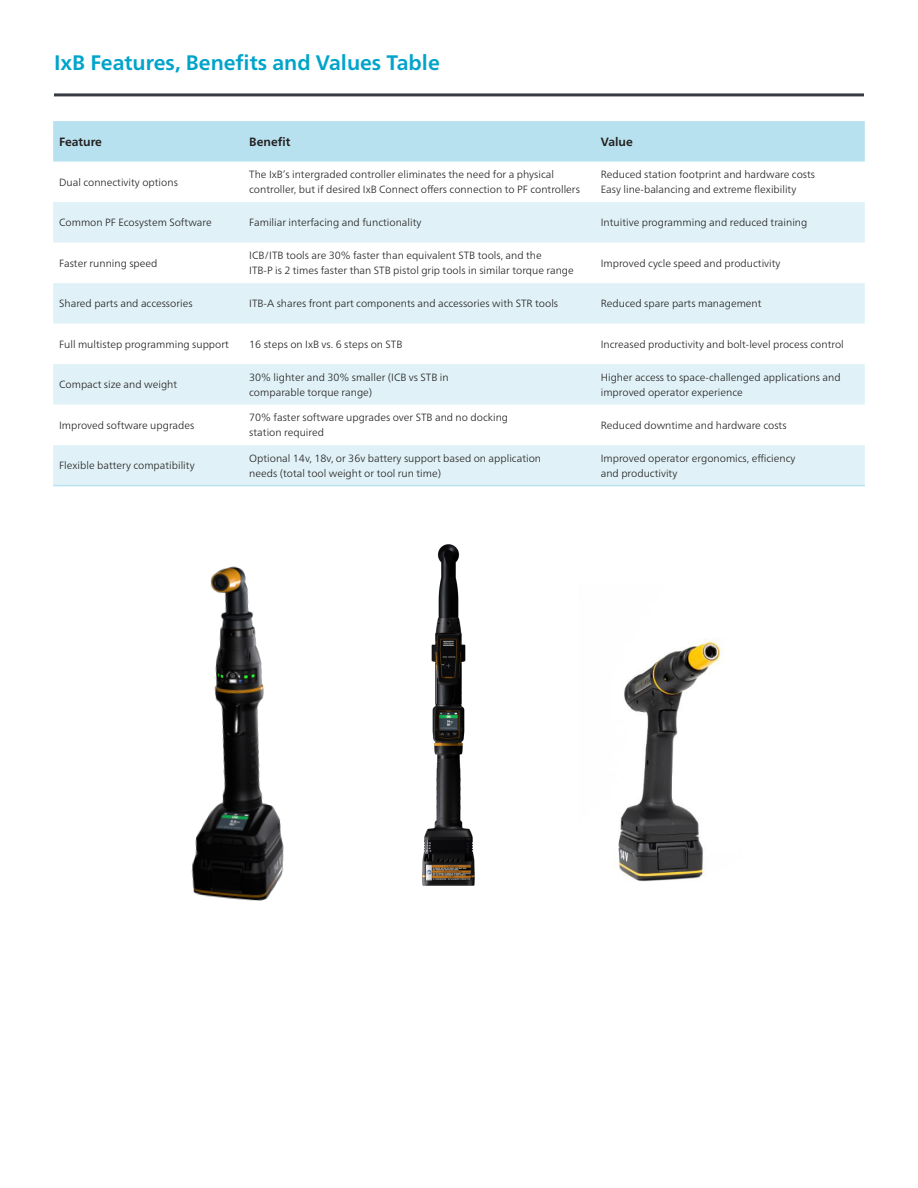
<style>
.page{position:relative;width:918px;height:1188px;background:#fff}
.page>*{position:absolute;margin:0;border:0;box-sizing:border-box;transform-origin:0 0}
.Section_Header_Left_Black{font:700 21px "Neue Frutiger World";color:#00a4ca}
.Chart_Header{font:700 12px "Neue Frutiger World";color:#231f20}
.t1{font:300 10.5px/15px "Neue Frutiger World";color:#231f20}
</style>
<div class="page">
<div style="left:53px;top:121px;width:812px;height:41px;background:#b7e1ee"></div>
<svg style="left:53px;top:202px;width:812px;height:283px;fill:#e0f2f7"></svg>
<hr style="left:53px;top:485px;width:190px;height:1px;background:#b7e1ee">
<hr style="left:243px;top:485px;width:352px;height:1px;background:#b7e1ee">
<hr style="left:595px;top:485px;width:270px;height:1px;background:#b7e1ee">
<img style="left:191px;top:566px;width:93px;height:335px">
<img style="left:614px;top:638px;width:109px;height:244px">
<img style="left:422px;top:544px;width:53px;height:342px">
<hr style="left:54px;top:93px;width:810px;height:3px;background:#353b40">
<p class="Section_Header_Left_Black" style="left:54px;top:44px;width:387px">IxB Features, Benefits and Values Table</p>
<p class="Chart_Header" style="left:59px;top:131px;width:44px">Feature</p>
<p class="Chart_Header" style="left:249px;top:131px;width:43px">Benefit</p>
<p class="Chart_Header" style="left:601px;top:131px;width:34px">Value</p>
<p class="t1" style="left:59px;top:175px;width:120px">Dual connectivity options</p>
<p class="t1" style="left:249px;top:167px;width:332px">The IxB’s intergraded controller eliminates the need for a physical controller, but if desired IxB Connect offers connection to PF controllers</p>
<p class="t1" style="left:601px;top:167px;width:216px">Reduced station footprint and hardware costs</p>
<p class="t1" style="left:601px;top:182px;width:197px">Easy line-balancing and extreme flexibility</p>
<p class="t1" style="left:59px;top:215px;width:154px">Common PF Ecosystem Software</p>
<p class="t1" style="left:249px;top:215px;width:174px">Familiar interfacing and functionality</p>
<p class="t1" style="left:601px;top:215px;width:208px">Intuitive programming and reduced training</p>
<p class="t1" style="left:59px;top:256px;width:100px">Faster running speed</p>
<p class="t1" style="left:249px;top:248px;width:326px">ICB/ITB tools are 30% faster than equivalent STB tools, and the<br>ITB-P is 2 times faster than STB pistol grip tools in similar torque range</p>
<p class="t1" style="left:601px;top:256px;width:181px">Improved cycle speed and productivity</p>
<p class="t1" style="left:59px;top:296px;width:135px">Shared parts and accessories</p>
<p class="t1" style="left:249px;top:296px;width:310px">ITB-A shares front part components and accessories with STR tools</p>
<p class="t1" style="left:601px;top:296px;width:162px">Reduced spare parts management</p>
<p class="t1" style="left:59px;top:337px;width:171px">Full multistep programming support</p>
<p class="t1" style="left:249px;top:337px;width:155px">16 steps on IxB vs. 6 steps on STB</p>
<p class="t1" style="left:601px;top:337px;width:245px">Increased productivity and bolt-level process control</p>
<p class="t1" style="left:59px;top:377px;width:120px">Compact size and weight</p>
<p class="t1" style="left:249px;top:370px;width:201px">30% lighter and 30% smaller (ICB vs STB in comparable torque range)</p>
<p class="t1" style="left:601px;top:370px;width:241px">Higher access to space-challenged applications and</p>
<p class="t1" style="left:601px;top:385px;width:143px">improved operator experience</p>
<p class="t1" style="left:59px;top:418px;width:137px">Improved software upgrades</p>
<p class="t1" style="left:59px;top:458px;width:137px">Flexible battery compatibility</p>
<p class="t1" style="left:249px;top:410px;width:260px">70% faster software upgrades over STB and no docking</p>
<p class="t1" style="left:249px;top:425px;width:76px">station required</p>
<p class="t1" style="left:249px;top:451px;width:293px">Optional 14v, 18v, or 36v battery support based on application</p>
<p class="t1" style="left:249px;top:466px;width:193px">needs (total tool weight or tool run time)</p>
<p class="t1" style="left:601px;top:418px;width:187px">Reduced downtime and hardware costs</p>
<p class="t1" style="left:601px;top:451px;width:196px">Improved operator ergonomics, efficiency and productivity</p>
</div>
